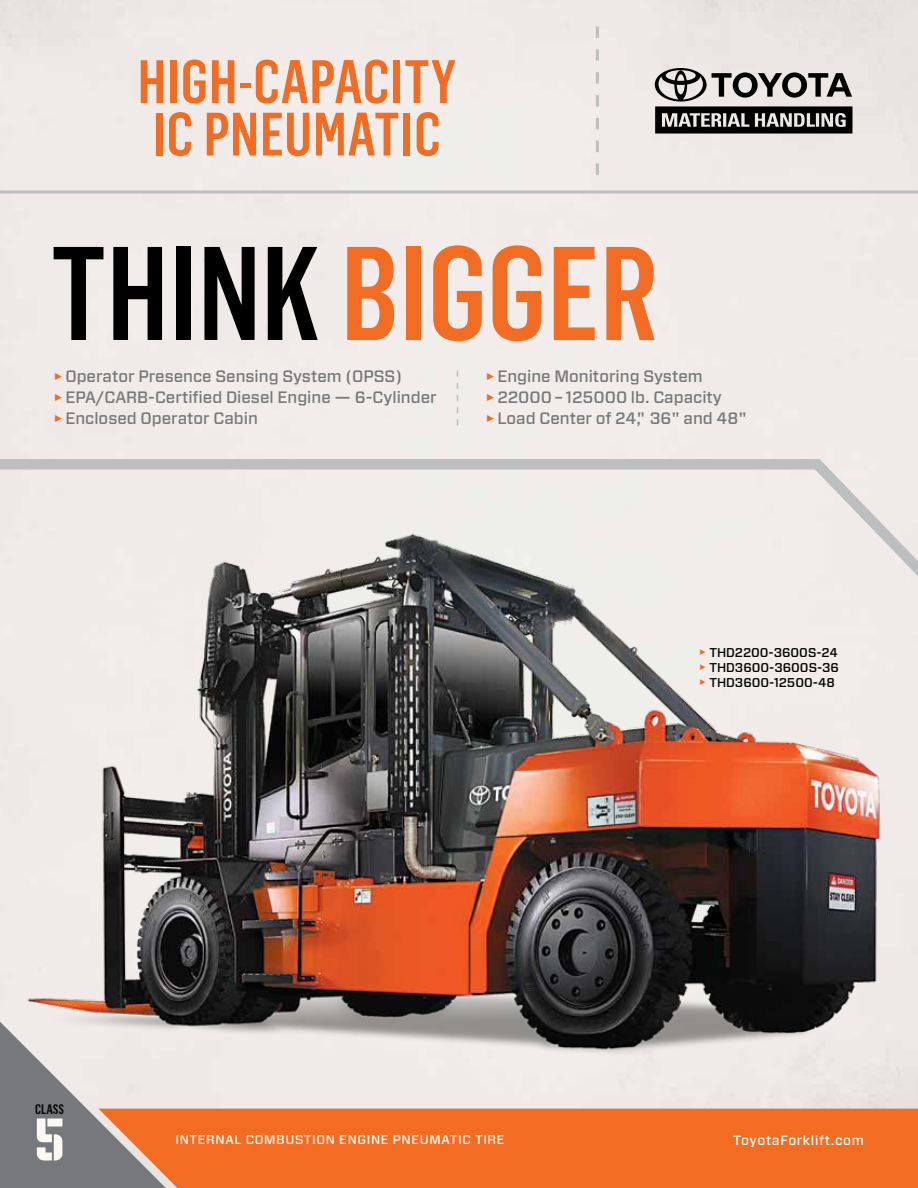
<style>
.page{position:relative;width:918px;height:1188px;background:#fff}
.page>*{position:absolute;margin:0;border:0;box-sizing:border-box;transform-origin:0 0}
.t1{font:500 130.5px "Flama Condensed";letter-spacing:.005em;color:#f36c24}
.t2{font:500 60px/52.5px "Flama Condensed";letter-spacing:.015em;color:#f36c24}
.t3{font:60px "Numbers Prospekt";color:#fbf9f2}
.t4{font:500 16.5px/21px "Forza";color:#77787b}
.t5{font:500 13.5px "Forza";letter-spacing:.05em;color:#fbf9f2}
.t6{font:500 13.5px "Flama Condensed";color:#000}
.t7{font:500 12.75px/15px "Forza";color:#000;text-align:justify}
.t8{font:500 12.75px "Forza";letter-spacing:.05em;color:#fbf9f2}
.s1{color:#000}
.s2{font-family:"Flama Condensed";font-size:21px;color:#f36c24}
.s3{font-family:"Flama Condensed";font-size:16.5px;color:#f36c24}
</style>
<div class="page">
<div style="left:166px;top:1109px;width:752px;height:79px;background:#f36c24"></div>
<svg style="left:0;top:1022px;width:166px;height:166px;background:#9b8a82"></svg>
<svg style="left:0;top:190px;width:918px;height:4px;background:#c8c9c9"></svg>
<svg style="left:596px;top:27px;width:3px;height:148px"></svg>
<svg style="left:457px;top:370px;width:1px;height:56px"></svg>
<svg style="left:0;top:454px;width:918px;height:156px;background:#e7e4e1"></svg>
<img style="left:6px;top:512px;width:901px;height:572px">
<svg style="left:655px;top:68px;width:197px;height:65px;background:#7c7a78"></svg>
<h2 class="t2" style="left:138px;top:54px;width:320px">HIGH-CAPACITY<br>IC PNEUMATIC</h2>
<h1 class="t1" style="left:51px;top:211px;width:609px"><span class="s1">THINK</span> BIGGER</h1>
<p class="t4" style="left:54px;top:366px;width:384px"><span class="s2">►</span> Operator Presence Sensing System (OPSS)<br><span class="s2">►</span> EPA/CARB-Certified Diesel Engine — 6-Cylinder <span class="s2">►</span> Enclosed Operator Cabin</p>
<p class="t4" style="left:486px;top:366px;width:262px"><span class="s2">►</span> Engine Monitoring System<br><span class="s2">►</span> 22000 – 125000 lb. Capacity<br><span class="s2">►</span> Load Center of 24," 36" and 48"</p>
<p class="t6" style="left:35px;top:1101px;width:30px">CLASS</p>
<h2 class="t3" style="left:34px;top:1110px;width:33px">5</h2>
<p class="t8" style="left:176px;top:1131px;width:331px">INTERNAL COMBUSTION ENGINE PNEUMATIC TIRE</p>
<p class="t7" style="left:699px;top:645px;width:141px"><span class="s3">►</span> THD2200-3600S-24 <span class="s3">►</span> THD3600-3600S-36 <span class="s3">►</span> THD3600-12500-48</p>
<p class="t5" style="left:733px;top:1131px;width:132px">ToyotaForklift.com</p>
</div>
